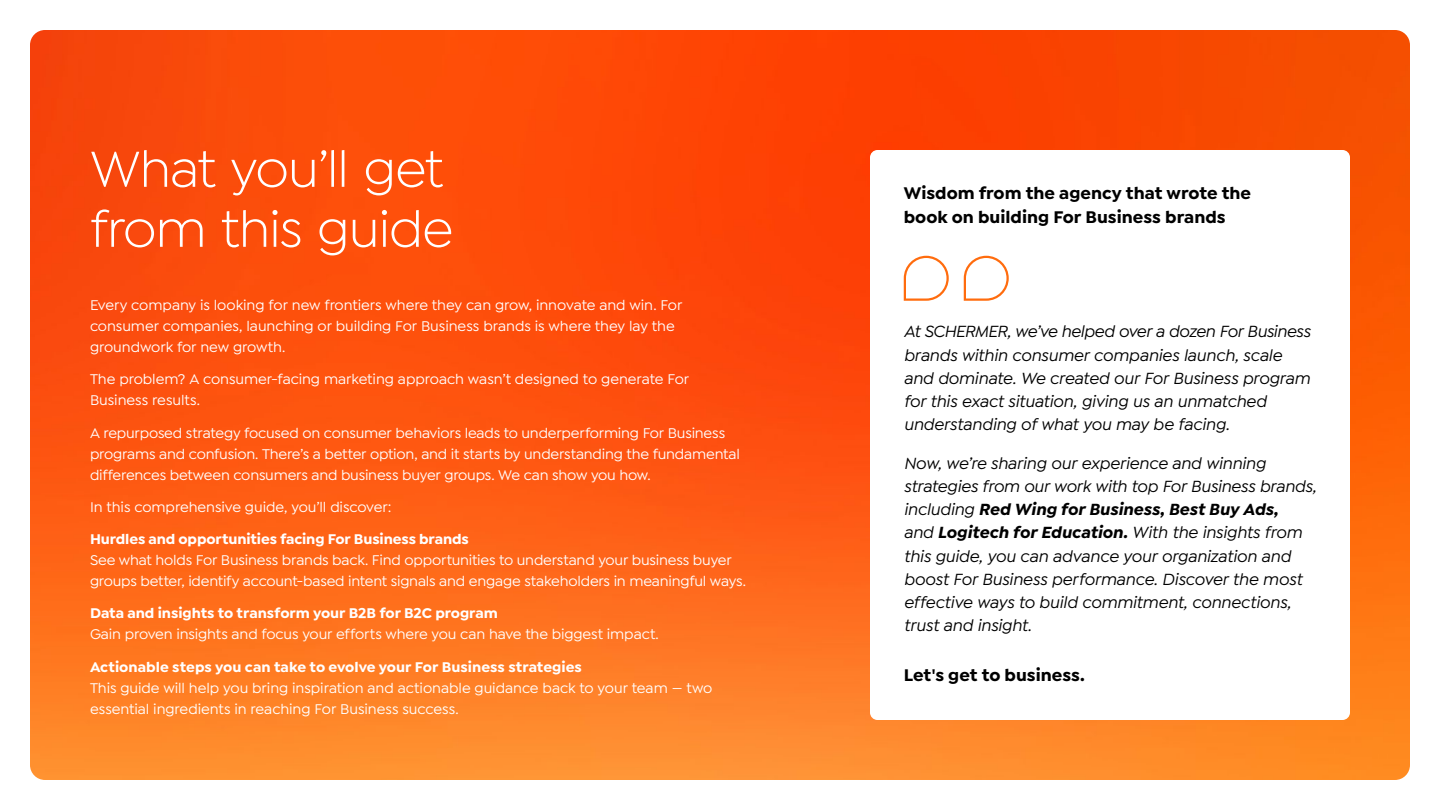
<style>
.page{position:relative;width:1440px;height:810px;background:#fff}
.page>*{position:absolute;margin:0;border:0;box-sizing:border-box;transform-origin:0 0}
.t1{font:54px/60px "Isidora Sans";letter-spacing:-.025em;color:#fff}
.t2{font:700 18px/24px "Isidora Sans";color:#000}
.t3{font:italic 500 17.25px/23.2px "Isidora Sans";letter-spacing:-.01em;color:#000}
.t4{font:500 15px/21px "Isidora Sans";letter-spacing:-.01em;color:#fff}
.t5{font:700 15px "Isidora Sans";letter-spacing:-.005em;color:#fff}
.s1{font-weight:700}
</style>
<div class="page">
<img style="left:30px;top:30px;width:1380px;height:750px">
<div style="left:870px;top:150px;width:480px;height:570px;background:#fff;border-radius:8px"></div>
<svg style="left:903px;top:255px;width:46px;height:46px"></svg>
<svg style="left:963px;top:255px;width:46px;height:46px"></svg>
<h1 class="t1" style="left:90px;top:139px;width:365px">What you’ll get from this guide</h1>
<p class="t4" style="left:90px;top:295px;width:594px">Every company is looking for new frontiers where they can grow, innovate and win. For consumer companies, launching or building For Business brands is where they lay the groundwork for new growth.</p>
<p class="t4" style="left:90px;top:369px;width:601px">The problem? A consumer-facing marketing approach wasn’t designed to generate For<br>Business results.</p>
<p class="t4" style="left:90px;top:422px;width:651px">A repurposed strategy focused on consumer behaviors leads to underperforming For Business programs and confusion. There’s a better option, and it starts by understanding the fundamental differences between consumers and business buyer groups. We can show you how.</p>
<p class="t4" style="left:90px;top:497px;width:303px">In this comprehensive guide, you’ll discover:</p>
<p class="t5" style="left:90px;top:530px;width:380px">Hurdles and opportunities facing For Business brands</p>
<p class="t4" style="left:90px;top:550px;width:657px">See what holds For Business brands back. Find opportunities to understand your business buyer groups better, identify account-based intent signals and engage stakeholders in meaningful ways.</p>
<p class="t5" style="left:90px;top:604px;width:410px">Data and insights to transform your B2B for B2C program</p>
<p class="t4" style="left:90px;top:624px;width:570px">Gain proven insights and focus your efforts where you can have the biggest impact.</p>
<p class="t5" style="left:90px;top:658px;width:493px">Actionable steps you can take to evolve your For Business strategies</p>
<p class="t4" style="left:90px;top:677px;width:624px">This guide will help you bring inspiration and actionable guidance back to your team — two essential ingredients in reaching For Business success.</p>
<p class="t2" style="left:904px;top:181px;width:349px">Wisdom from the agency that wrote the book on building For Business brands</p>
<p class="t3" style="left:904px;top:320px;width:408px">At SCHERMER, we’ve helped over a dozen For Business brands within consumer companies launch, scale and dominate. We created our For Business program for this exact situation, giving us an unmatched understanding of what you may be facing.</p>
<p class="t3" style="left:904px;top:451px;width:414px">Now, we’re sharing our experience and winning strategies from our work with top For Business brands, including <span class="s1">Red Wing for Business, Best Buy Ads,<br></span>and <span class="s1">Logitech for Education.</span> With the insights from this guide, you can advance your organization and boost For Business performance. Discover the most effective ways to build commitment, connections, trust and insight.</p>
<p class="t2" style="left:904px;top:663px;width:183px">Let's get to business.</p>
</div>
